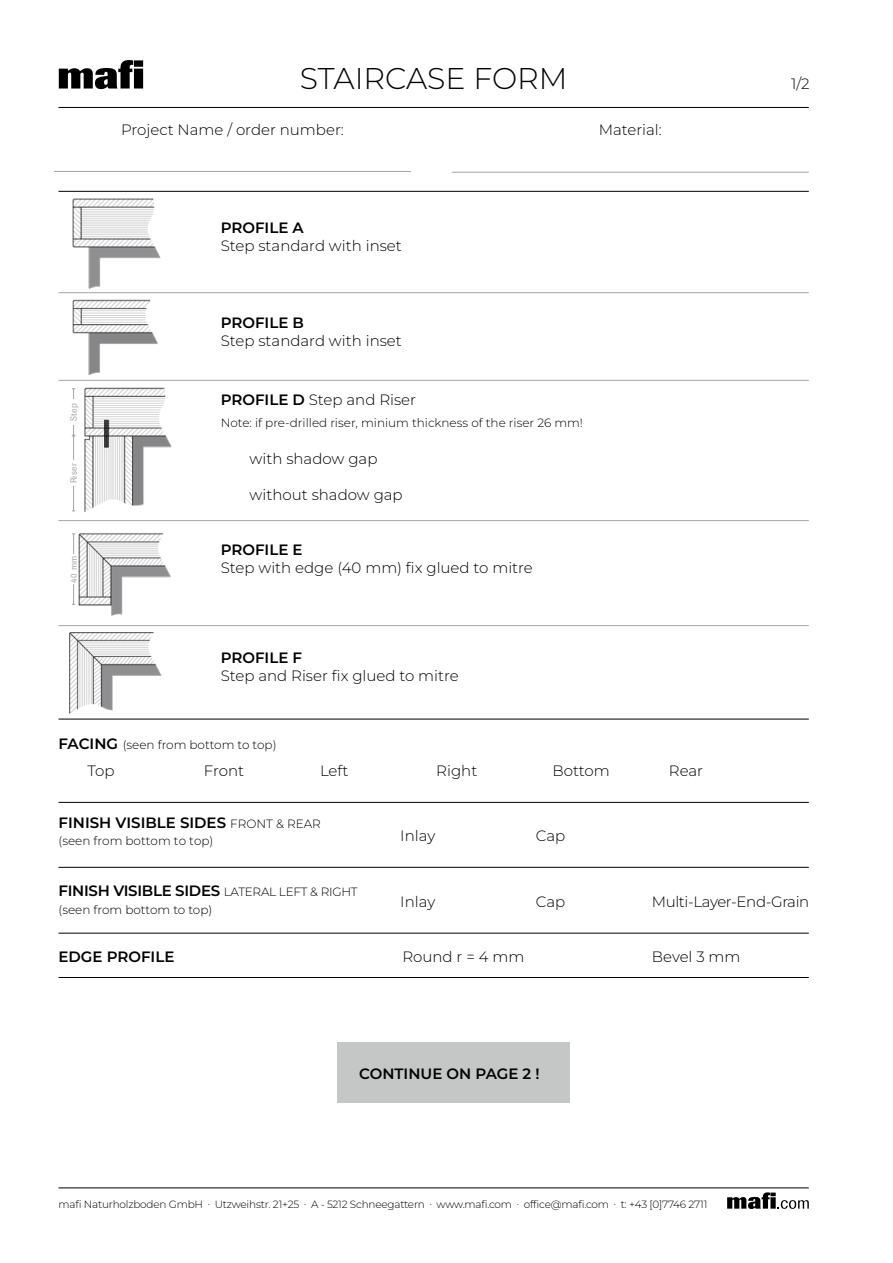
<style>
.page{position:relative;width:893px;height:1263px;background:#fff}
.page>*{position:absolute;margin:0;border:0;box-sizing:border-box;transform-origin:0 0}
.t1{font:300 30px "Montserrat";color:#020103}
.t2{font:300 15px "Montserrat";color:#020103}
.t3{font:600 15px "Montserrat";color:#020103}
.t4{font:600 15px "Montserrat";letter-spacing:-.02em;color:#020103}
.t5{font:300 15px "Montserrat";letter-spacing:-.025em;color:#020103}
.t6{font:300 12px "Montserrat";color:#000}
.t7{font:300 10.5px "Montserrat";letter-spacing:-.02em;color:#000}
.t8{font:9px "Imago Pro";letter-spacing:.04em;color:#a4a5a5}
.s1{font-weight:600}
.s2{font-weight:600;font-size:15px}
.s3{font-weight:300;font-size:12px;color:#000}
.s4{font-weight:300;font-size:12px}
</style>
<div class="page">
<div style="left:337px;top:1042px;width:233px;height:60px;background:#c5c6c6"></div>
<hr style="left:54px;top:171px;width:357px;height:1px;background:#a4a5a5">
<hr style="left:59px;top:292px;width:750px;height:1px;background:#a4a5a5">
<hr style="left:59px;top:191px;width:750px;height:1px;background:#000">
<hr style="left:59px;top:107px;width:750px;height:1px;background:#000">
<hr style="left:59px;top:380px;width:750px;height:1px;background:#a4a5a5">
<hr style="left:59px;top:520px;width:750px;height:1px;background:#a4a5a5">
<hr style="left:59px;top:625px;width:750px;height:1px;background:#a4a5a5">
<hr style="left:59px;top:719px;width:750px;height:1px;background:#000">
<hr style="left:59px;top:802px;width:750px;height:1px;background:#000">
<hr style="left:59px;top:867px;width:750px;height:1px;background:#000">
<hr style="left:59px;top:933px;width:750px;height:1px;background:#000">
<hr style="left:452px;top:172px;width:357px;height:1px;background:#a4a5a5">
<svg style="left:59px;top:60px;width:84px;height:29px"></svg>
<img style="left:72px;top:198px;width:89px;height:91px">
<img style="left:72px;top:299px;width:86px;height:76px">
<hr style="left:73px;top:389px;width:1px;height:46px;background:#a4a5a5">
<div style="left:69px;top:399px;width:9px;height:26px;background:#fff"></div>
<hr style="left:73px;top:436px;width:1px;height:75px;background:#a4a5a5">
<div style="left:69px;top:460px;width:9px;height:26px;background:#fff"></div>
<img style="left:84px;top:387px;width:88px;height:125px">
<img style="left:75px;top:533px;width:96px;height:83px">
<hr style="left:73px;top:534px;width:1px;height:70px;background:#a4a5a5">
<div style="left:69px;top:554px;width:9px;height:30px;background:#fff"></div>
<img style="left:69px;top:632px;width:93px;height:82px">
<hr style="left:59px;top:1187px;width:750px;height:1px;background:#000">
<svg style="left:727px;top:1192px;width:82px;height:17px"></svg>
<hr style="left:59px;top:977px;width:750px;height:1px;background:#000">
<h1 class="t1" style="left:300px;top:58px;width:269px">STAIRCASE FORM</h1>
<p class="t2" style="left:121px;top:120px;width:224px">Project Name / order number:</p>
<p class="t2" style="left:599px;top:120px;width:65px">Material:</p>
<p class="t3" style="left:221px;top:218px;width:85px">PROFILE A</p>
<p class="t2" style="left:221px;top:236px;width:183px">Step standard with inset</p>
<p class="t8" style="left:68px;top:421px;width:19px;rotate:-90deg">Step</p>
<p class="t8" style="left:68px;top:483px;width:22px;rotate:-90deg">Riser</p>
<p class="t8" style="left:68px;top:582px;width:29px;rotate:-90deg">40 mm</p>
<p class="t3" style="left:221px;top:313px;width:85px">PROFILE B</p>
<p class="t2" style="left:221px;top:331px;width:183px">Step standard with inset</p>
<p class="t2" style="left:221px;top:390px;width:197px"><span class="s1">PROFILE D</span> Step and Riser</p>
<p class="t6" style="left:221px;top:415px;width:364px">Note: if pre-drilled riser, minium thickness of the riser 26 mm!</p>
<p class="t2" style="left:250px;top:449px;width:129px">with shadow gap</p>
<p class="t2" style="left:250px;top:484px;width:155px">without shadow gap</p>
<p class="t3" style="left:221px;top:540px;width:83px">PROFILE E</p>
<p class="t2" style="left:221px;top:558px;width:314px">Step with edge (40 mm) fix glued to mitre</p>
<p class="t3" style="left:221px;top:648px;width:83px">PROFILE F</p>
<p class="t2" style="left:221px;top:666px;width:240px">Step and Riser fix glued to mitre</p>
<p class="t6" style="left:58px;top:737px;width:220px"><span class="s2">FACING</span> (seen from bottom to top)</p>
<p class="t2" style="left:87px;top:760px;width:29px">Top</p>
<p class="t2" style="left:204px;top:760px;width:42px">Front</p>
<p class="t2" style="left:320px;top:760px;width:30px">Left</p>
<p class="t2" style="left:436px;top:760px;width:43px">Right</p>
<p class="t2" style="left:553px;top:760px;width:59px">Bottom</p>
<p class="t2" style="left:669px;top:760px;width:36px">Rear</p>
<p class="t2" style="left:791px;top:74px;width:20px">1/2</p>
<p class="t3" style="left:59px;top:812px;width:264px">FINISH VISIBLE SIDES <span class="s3">FRONT &amp; REAR</span></p>
<p class="t6" style="left:58px;top:833px;width:156px">(seen from bottom to top)</p>
<p class="t4" style="left:59px;top:881px;width:301px">FINISH VISIBLE SIDES <span class="s4">LATERAL LEFT &amp; RIGHT</span></p>
<p class="t6" style="left:58px;top:902px;width:155px">(seen from bottom to top)</p>
<p class="t3" style="left:59px;top:947px;width:117px">EDGE PROFILE</p>
<p class="t2" style="left:400px;top:826px;width:36px">Inlay</p>
<p class="t2" style="left:536px;top:826px;width:31px">Cap</p>
<p class="t2" style="left:400px;top:891px;width:36px">Inlay</p>
<p class="t2" style="left:536px;top:891px;width:31px">Cap</p>
<p class="t5" style="left:652px;top:891px;width:159px">Multi-Layer-End-Grain</p>
<p class="t2" style="left:402px;top:947px;width:123px">Round r = 4 mm</p>
<p class="t2" style="left:652px;top:947px;width:90px">Bevel 3 mm</p>
<p class="t3" style="left:359px;top:1063px;width:182px">CONTINUE ON PAGE 2 !</p>
<p class="t7" style="left:58px;top:1197px;width:650px">mafi Naturholzboden GmbH . Utzweihstr. 21+25 . A - 5212 Schneegattern . www.mafi.com . office@mafi.com . t: +43 [0]7746 2711</p>
</div>
